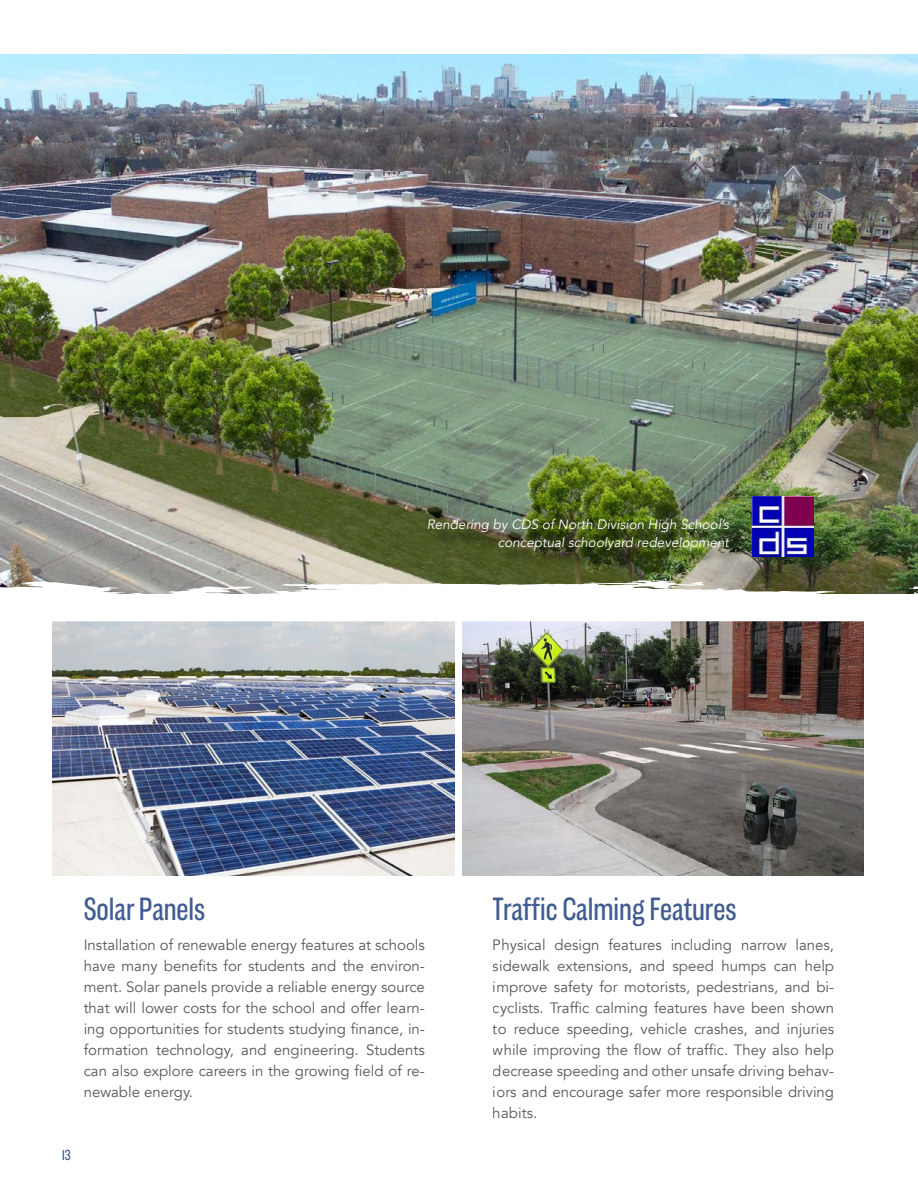
<style>
.page{position:relative;width:918px;height:1188px;background:#fff}
.page>*{position:absolute;margin:0;border:0;box-sizing:border-box;transform-origin:0 0}
.t1{font:33px "Americane Cond";color:#415c91}
.t2{font:15px/21px "Avenir";color:#58595b;text-align:justify}
.t3{font:15px "Americane Cond";color:#415c91}
.Body_Text{font:italic 13.5px/18px "Avenir";color:#fff;text-align:right}
</style>
<div class="page">
<img style="left:0;top:55px;width:917px;height:525px">
<div style="left:431px;top:522px;width:316px;height:46px;background:#000;opacity:.75"></div>
<img style="left:753px;top:497px;width:60px;height:59px">
<img style="left:53px;top:621px;width:401px;height:254px">
<img style="left:462px;top:621px;width:402px;height:255px">
<hr style="left:917px;top:54px;width:1px;height:547px;background:#e2e7ee">
<svg style="left:0;top:580px;width:918px;height:21px"></svg>
<p class="Body_Text" style="left:427px;top:516px;width:304px">Rendering by CDS of North Division High School’s conceptual schoolyard redevelopment</p>
<p class="t1" style="left:84px;top:890px;width:123px">Solar Panels</p>
<p class="t2" style="left:84px;top:935px;width:343px">Installation of renewable energy features at schools have many benefits for students and the environ&shy;ment. Solar panels provide a reliable energy source that will lower costs for the school and offer learn&shy;ing opportunities for students studying finance, in&shy;formation technology, and engineering. Students can also explore careers in the growing field of re&shy;newable energy.</p>
<p class="t3" style="left:62px;top:1146px;width:10px">13</p>
<h1 class="t1" style="left:493px;top:890px;width:245px">Traffic Calming Features</h1>
<p class="t2" style="left:493px;top:935px;width:343px">Physical design features including narrow lanes, sidewalk extensions, and speed humps can help improve safety for motorists, pedestrians, and bi&shy;cyclists. Traffic calming features have been shown to reduce speeding, vehicle crashes, and injuries while improving the flow of traffic. They also help decrease speeding and other unsafe driving behav&shy;iors and encourage safer more responsible driving habits.</p>
</div>
